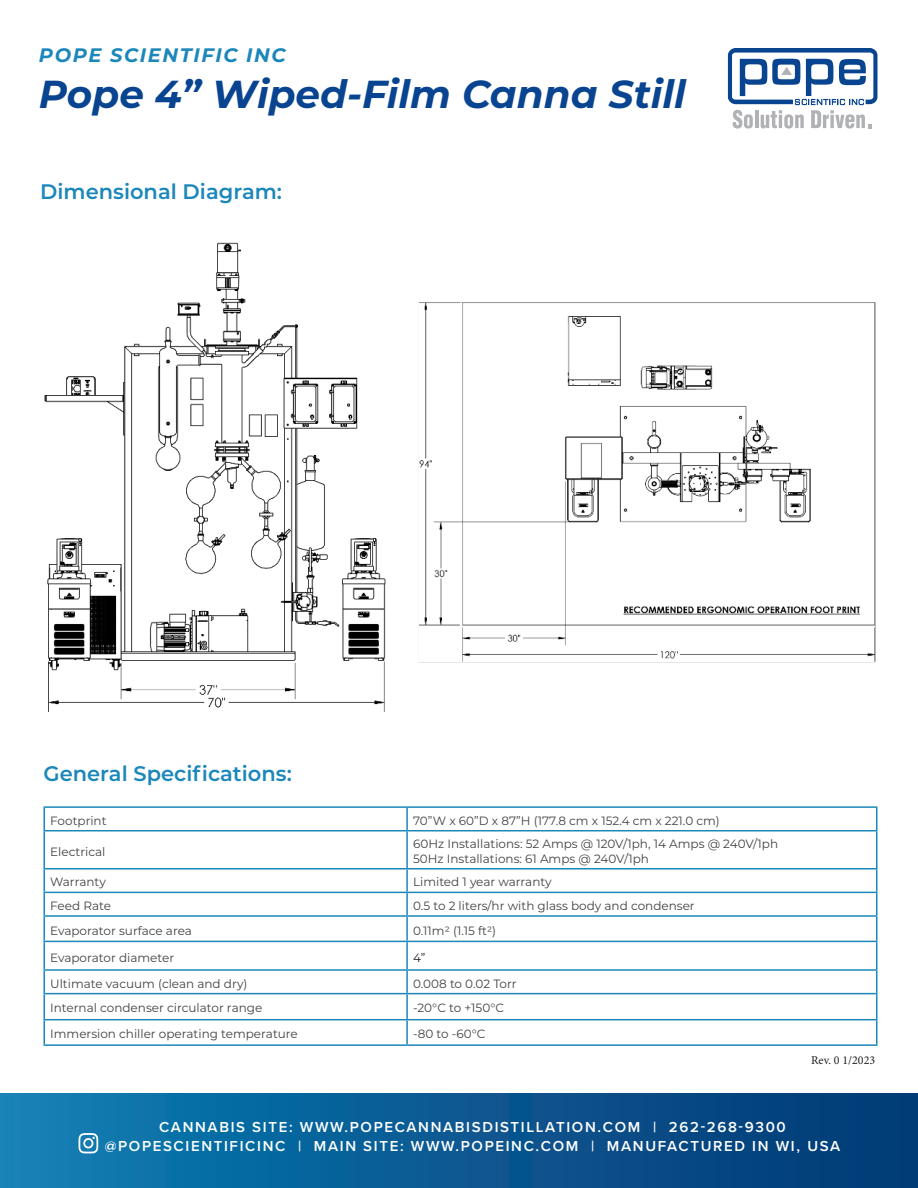
<style>
.page{position:relative;width:918px;height:1188px;background:#fff}
.page>*{position:absolute;margin:0;border:0;box-sizing:border-box;transform-origin:0 0}
.t1{font:italic 700 39px "Montserrat";color:#094491}
.t2{font:600 21px "Montserrat";color:#1c87ba}
.t3{font:italic 700 19.5px "Montserrat";letter-spacing:.08em;color:#1c87ba}
.t4{font:600 15px/19.5px "Proxima Nova";letter-spacing:.11em;color:#fff;text-align:center}
.t5{font:12px/14.4px "Montserrat";color:#414243}
.t6{font:12px "Minion Pro";color:#231f20}
.t7{font:12px "Montserrat";color:#231f20}
</style>
<div class="page">
<svg style="left:728px;top:48px;width:150px;height:81px"></svg>
<div style="left:0;top:1093px;width:918px;height:95px;background:linear-gradient(to right,#117fb4,#033773)"></div>
<svg style="left:79px;top:1133px;width:19px;height:20px"></svg>
<hr style="left:43px;top:830px;width:364px;height:1px;background:#1c87ba">
<hr style="left:407px;top:830px;width:471px;height:1px;background:#1c87ba">
<hr style="left:43px;top:868px;width:364px;height:2px;background:#1c87ba">
<hr style="left:407px;top:868px;width:471px;height:2px;background:#1c87ba">
<hr style="left:43px;top:892px;width:364px;height:1px;background:#1c87ba">
<hr style="left:407px;top:892px;width:471px;height:1px;background:#1c87ba">
<hr style="left:43px;top:806px;width:364px;height:2px;background:#1c87ba">
<hr style="left:43px;top:808px;width:2px;height:22px;background:#1c87ba">
<hr style="left:407px;top:806px;width:471px;height:2px;background:#1c87ba">
<hr style="left:406px;top:808px;width:2px;height:22px;background:#1c87ba">
<hr style="left:876px;top:808px;width:2px;height:22px;background:#1c87ba">
<hr style="left:43px;top:831px;width:2px;height:37px;background:#1c87ba">
<hr style="left:406px;top:831px;width:2px;height:37px;background:#1c87ba">
<hr style="left:876px;top:831px;width:2px;height:37px;background:#1c87ba">
<hr style="left:43px;top:870px;width:2px;height:22px;background:#1c87ba">
<hr style="left:406px;top:870px;width:2px;height:22px;background:#1c87ba">
<hr style="left:876px;top:870px;width:2px;height:22px;background:#1c87ba">
<hr style="left:43px;top:893px;width:2px;height:22px;background:#1c87ba">
<hr style="left:406px;top:893px;width:2px;height:22px;background:#1c87ba">
<hr style="left:876px;top:893px;width:2px;height:22px;background:#1c87ba">
<hr style="left:43px;top:915px;width:364px;height:2px;background:#1c87ba">
<hr style="left:43px;top:917px;width:2px;height:24px;background:#1c87ba">
<hr style="left:407px;top:915px;width:471px;height:2px;background:#1c87ba">
<hr style="left:406px;top:917px;width:2px;height:24px;background:#1c87ba">
<hr style="left:876px;top:917px;width:2px;height:24px;background:#1c87ba">
<hr style="left:43px;top:941px;width:364px;height:1px;background:#1c87ba">
<hr style="left:43px;top:942px;width:2px;height:27px;background:#1c87ba">
<hr style="left:407px;top:941px;width:471px;height:1px;background:#1c87ba">
<hr style="left:406px;top:942px;width:2px;height:27px;background:#1c87ba">
<hr style="left:876px;top:942px;width:2px;height:27px;background:#1c87ba">
<hr style="left:43px;top:969px;width:364px;height:2px;background:#1c87ba">
<hr style="left:43px;top:971px;width:2px;height:22px;background:#1c87ba">
<hr style="left:407px;top:969px;width:471px;height:2px;background:#1c87ba">
<hr style="left:406px;top:971px;width:2px;height:22px;background:#1c87ba">
<hr style="left:876px;top:971px;width:2px;height:22px;background:#1c87ba">
<hr style="left:43px;top:993px;width:364px;height:1px;background:#1c87ba">
<hr style="left:43px;top:994px;width:2px;height:25px;background:#1c87ba">
<hr style="left:407px;top:993px;width:471px;height:1px;background:#1c87ba">
<hr style="left:406px;top:994px;width:2px;height:25px;background:#1c87ba">
<hr style="left:876px;top:994px;width:2px;height:25px;background:#1c87ba">
<hr style="left:43px;top:1019px;width:364px;height:1px;background:#1c87ba">
<hr style="left:43px;top:1020px;width:2px;height:24px;background:#1c87ba">
<hr style="left:407px;top:1019px;width:471px;height:1px;background:#1c87ba">
<hr style="left:406px;top:1020px;width:2px;height:24px;background:#1c87ba">
<hr style="left:876px;top:1020px;width:2px;height:24px;background:#1c87ba">
<hr style="left:43px;top:1044px;width:364px;height:2px;background:#1c87ba">
<hr style="left:407px;top:1044px;width:471px;height:2px;background:#1c87ba">
<img style="left:418px;top:302px;width:458px;height:361px">
<img style="left:44px;top:242px;width:342px;height:470px">
<h3 class="t3" style="left:39px;top:46px;width:249px">POPE SCIENTIFIC INC</h3>
<h1 class="t1" style="left:39px;top:77px;width:649px">Pope 4” Wiped-Film Canna Still</h1>
<h2 class="t2" style="left:40px;top:182px;width:243px">Dimensional Diagram:</h2>
<h2 class="t2" style="left:43px;top:765px;width:250px">General Specifications:</h2>
<p class="t5" style="left:50px;top:814px;width:58px">Footprint</p>
<p class="t5" style="left:413px;top:814px;width:308px">70”W x 60”D x 87”H (177.8 cm x 152.4 cm x 221.0 cm)</p>
<p class="t5" style="left:50px;top:845px;width:57px">Electrical</p>
<p class="t5" style="left:413px;top:837px;width:367px">60Hz Installations: 52 Amps @ 120V/1ph, 14 Amps @ 240V/1ph<br>50Hz Installations: 61 Amps @ 240V/1ph</p>
<p class="t5" style="left:50px;top:875px;width:57px">Warranty</p>
<p class="t5" style="left:413px;top:875px;width:140px">Limited 1 year warranty</p>
<p class="t5" style="left:50px;top:899px;width:62px">Feed Rate</p>
<p class="t5" style="left:413px;top:899px;width:283px">0.5 to 2 liters/hr with glass body and condenser</p>
<p class="t5" style="left:50px;top:923px;width:143px">Evaporator surface area</p>
<p class="t5" style="left:413px;top:923px;width:85px">0.11m2 (1.15 ft2)</p>
<p class="t5" style="left:50px;top:950px;width:126px">Evaporator diameter</p>
<p class="t7" style="left:413px;top:951px;width:14px">4”</p>
<p class="t5" style="left:50px;top:977px;width:199px">Ultimate vacuum (clean and dry)</p>
<p class="t5" style="left:413px;top:977px;width:105px">0.008 to 0.02 Torr</p>
<p class="t5" style="left:50px;top:1001px;width:214px">Internal condenser circulator range</p>
<p class="t5" style="left:413px;top:1001px;width:93px">-20°C to +150°C</p>
<p class="t5" style="left:50px;top:1027px;width:249px">Immersion chiller operating temperature</p>
<p class="t5" style="left:413px;top:1027px;width:74px">-80 to -60°C</p>
<p class="t6" style="left:811px;top:1053px;width:66px">Rev. 0 1/2023</p>
<p class="t4" style="left:105px;top:1117px;width:737px">CANNABIS SITE: WWW.POPECANNABISDISTILLATION.COM | 262-268-9300 @POPESCIENTIFICINC | MAIN SITE: WWW.POPEINC.COM | MANUFACTURED IN WI, USA</p>
</div>
